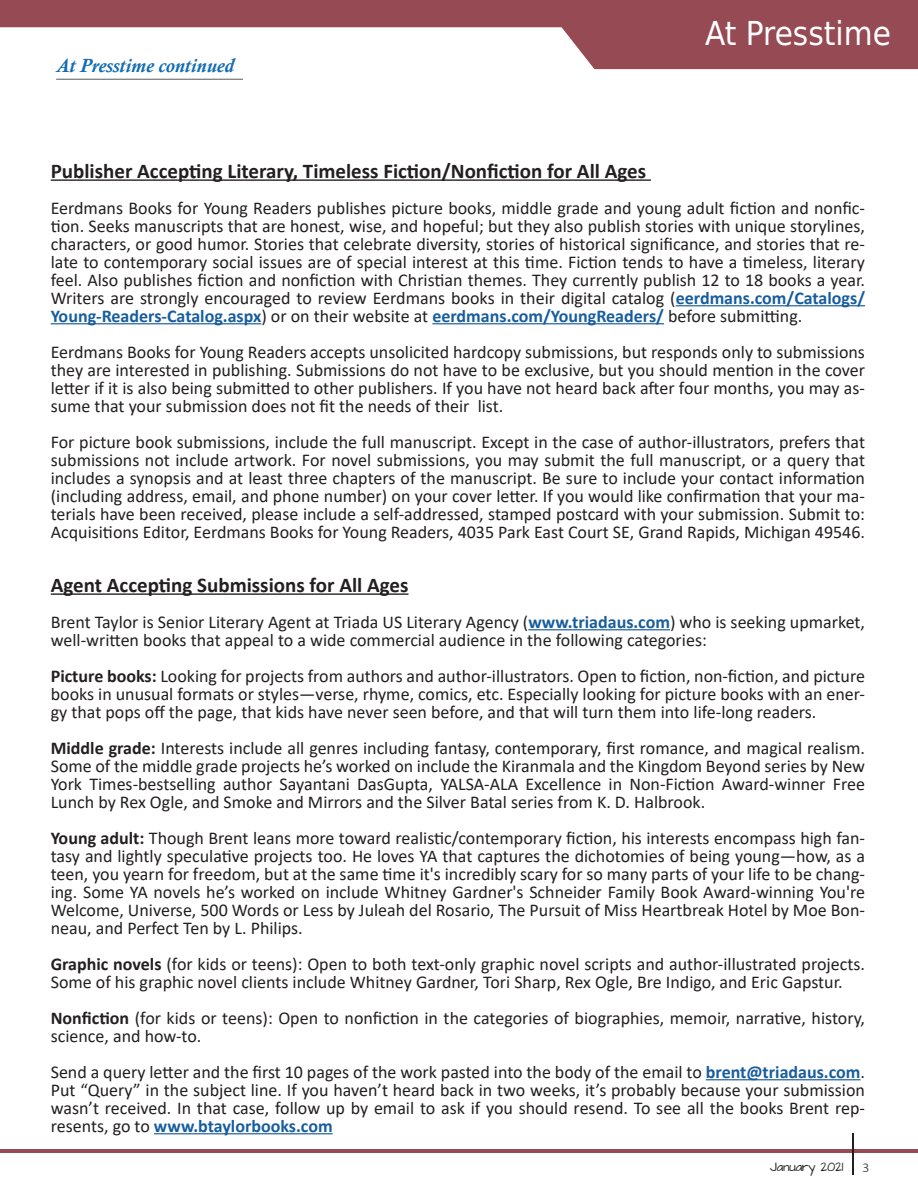
<style>
.page{position:relative;width:918px;height:1188px;background:#fff}
.page>*{position:absolute;margin:0;border:0;box-sizing:border-box;transform-origin:0 0}
.t1{font:33px "DejaVu Sans Condensed";color:#fff}
.At_Presstime_Paragra{font:700 21px "Calibri";color:#231f20}
.t2{font:italic 700 19.5px "Calisto";color:#126cb3}
.At_Presstime_Paragra-2{font:18px/18px "Calibri";color:#231f20;text-align:justify}
.t3{font:300 13.5px "Calibri";color:#231f20}
.t4{font:10.2px "Architects Daughter";color:#231f20}
.s1{font-weight:700;color:#175d9e}
.s2{font-weight:700}
</style>
<div class="page">
<svg style="left:0;top:0;width:918px;height:69px;fill:#964a53"></svg>
<hr style="left:0;top:1149px;width:918px;height:4px;background:#964a53">
<hr style="left:852px;top:1133px;width:2px;height:42px;background:#231f20">
<hr style="left:56px;top:79px;width:187px;height:1px;background:#57585a">
<hr style="left:51px;top:179px;width:600px;height:2px;background:#231f20">
<hr style="left:676px;top:305px;width:189px;height:1px;background:#175d9e">
<hr style="left:51px;top:323px;width:210px;height:1px;background:#175d9e">
<hr style="left:432px;top:323px;width:232px;height:1px;background:#175d9e">
<hr style="left:51px;top:593px;width:358px;height:2px;background:#231f20">
<hr style="left:528px;top:629px;width:142px;height:1px;background:#175d9e">
<hr style="left:706px;top:1079px;width:155px;height:1px;background:#175d9e">
<hr style="left:154px;top:1133px;width:179px;height:1px;background:#175d9e">
<p class="t2" style="left:56px;top:54px;width:180px">At Presstime continued</p>
<p class="t1" style="left:705px;top:6px;width:187px">At Presstime</p>
<p class="At_Presstime_Paragra" style="left:51px;top:156px;width:597px">Publisher Accepting Literary, Timeless Fiction/Nonfiction for All Ages</p>
<p class="At_Presstime_Paragra-2" style="left:51px;top:198px;width:816px">Eerdmans Books for Young Readers publishes picture books, middle grade and young adult fiction and nonfic&shy;tion. Seeks manuscripts that are honest, wise, and hopeful; but they also publish stories with unique storylines, characters, or good humor. Stories that celebrate diversity, stories of historical significance, and stories that re&shy;late to contemporary social issues are of special interest at this time. Fiction tends to have a timeless, literary feel. Also publishes fiction and nonfiction with Christian themes. They currently publish 12 to 18 books a year.<br>Writers are strongly encouraged to review Eerdmans books in their digital catalog (<span class="s1">eerdmans.com/Catalogs/ Young-Readers-Catalog.aspx</span>) or on their website at <span class="s1">eerdmans.com/YoungReaders/</span> before submitting.</p>
<p class="At_Presstime_Paragra-2" style="left:51px;top:342px;width:816px">Eerdmans Books for Young Readers accepts unsolicited hardcopy submissions, but responds only to submissions they are interested in publishing. Submissions do not have to be exclusive, but you should mention in the cover letter if it is also being submitted to other publishers. If you have not heard back after four months, you may as&shy;sume that your submission does not fit the needs of their list.</p>
<p class="At_Presstime_Paragra-2" style="left:51px;top:432px;width:816px">For picture book submissions, include the full manuscript. Except in the case of author-illustrators, prefers that submissions not include artwork. For novel submissions, you may submit the full manuscript, or a query that includes a synopsis and at least three chapters of the manuscript. Be sure to include your contact information (including address, email, and phone number) on your cover letter. If you would like confirmation that your ma&shy;terials have been received, please include a self-addressed, stamped postcard with your submission. Submit to:<br>Acquisitions Editor, Eerdmans Books for Young Readers, 4035 Park East Court SE, Grand Rapids, Michigan 49546.</p>
<p class="At_Presstime_Paragra" style="left:51px;top:570px;width:359px">Agent Accepting Submissions for All Ages</p>
<p class="At_Presstime_Paragra-2" style="left:51px;top:612px;width:816px">Brent Taylor is Senior Literary Agent at Triada US Literary Agency (<span class="s1">www.triadaus.com</span>) who is seeking upmarket, well-written books that appeal to a wide commercial audience in the following categories:</p>
<p class="At_Presstime_Paragra-2" style="left:51px;top:666px;width:816px"><span class="s2">Picture books:</span> Looking for projects from authors and author-illustrators. Open to fiction, non-fiction, and picture books in unusual formats or styles—verse, rhyme, comics, etc. Especially looking for picture books with an ener&shy;gy that pops off the page, that kids have never seen before, and that will turn them into life-long readers.</p>
<p class="At_Presstime_Paragra-2" style="left:51px;top:738px;width:816px"><span class="s2">Middle grade:</span> Interests include all genres including fantasy, contemporary, first romance, and magical realism.<br>Some of the middle grade projects he’s worked on include the Kiranmala and the Kingdom Beyond series by New York Times-bestselling author Sayantani DasGupta, YALSA-ALA Excellence in Non-Fiction Award-winner Free Lunch by Rex Ogle, and Smoke and Mirrors and the Silver Batal series from K. D. Halbrook.</p>
<p class="At_Presstime_Paragra-2" style="left:51px;top:828px;width:816px"><span class="s2">Young adult:</span> Though Brent leans more toward realistic/contemporary fiction, his interests encompass high fan&shy;tasy and lightly speculative projects too. He loves YA that captures the dichotomies of being young—how, as a teen, you yearn for freedom, but at the same time it's incredibly scary for so many parts of your life to be chang&shy;ing. Some YA novels he’s worked on include Whitney Gardner's Schneider Family Book Award-winning You're Welcome, Universe, 500 Words or Less by Juleah del Rosario, The Pursuit of Miss Heartbreak Hotel by Moe Bon&shy;neau, and Perfect Ten by L. Philips.</p>
<p class="At_Presstime_Paragra-2" style="left:51px;top:954px;width:816px"><span class="s2">Graphic novels</span> (for kids or teens): Open to both text-only graphic novel scripts and author-illustrated projects.<br>Some of his graphic novel clients include Whitney Gardner, Tori Sharp, Rex Ogle, Bre Indigo, and Eric Gapstur.</p>
<p class="At_Presstime_Paragra-2" style="left:51px;top:1008px;width:816px"><span class="s2">Nonfiction</span> (for kids or teens): Open to nonfiction in the categories of biographies, memoir, narrative, history, science, and how-to.</p>
<p class="At_Presstime_Paragra-2" style="left:51px;top:1062px;width:816px">Send a query letter and the first 10 pages of the work pasted into the body of the email to <span class="s1">brent@triadaus.com</span>.<br>Put “Query” in the subject line. If you haven’t heard back in two weeks, it’s probably because your submission wasn’t received. In that case, follow up by email to ask if you should resend. To see all the books Brent rep&shy;resents, go to <span class="s1">www.btaylorbooks.com</span></p>
<p class="t4" style="left:770px;top:1159px;width:75px">January 2021</p>
<p class="t3" style="left:862px;top:1159px;width:8px">3</p>
</div>
